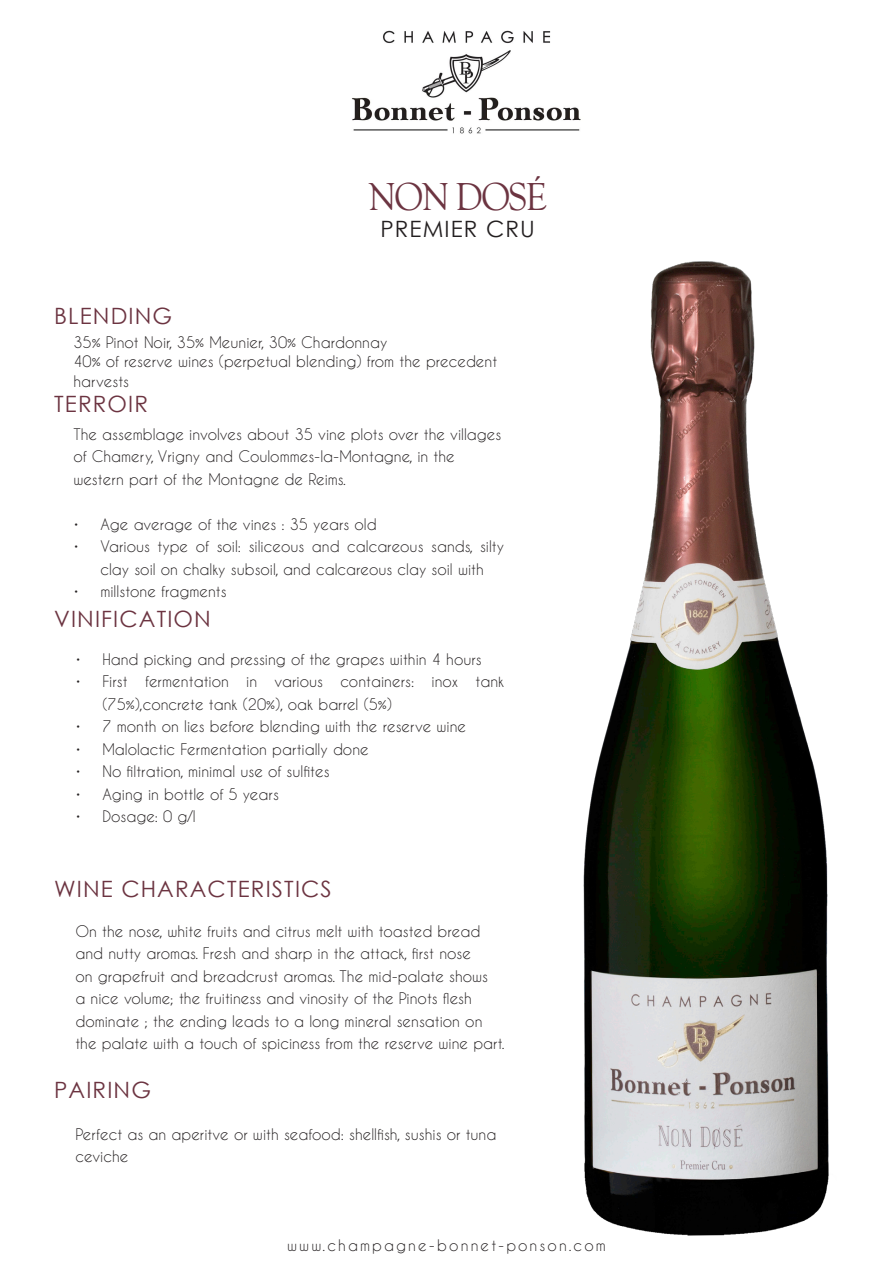
<style>
.page{position:relative;width:893px;height:1263px;background:#fff}
.page>*{position:absolute;margin:0;border:0;box-sizing:border-box;transform-origin:0 0}
.Titre{font:40.2px "Goudy Old Style T";letter-spacing:-.05em;color:#6c3441;scale:.93 1}
.Titre-2{font:22.5px "Century Gothic";letter-spacing:.05em;color:#6c3441}
.Titre-3{font:22.5px "Century Gothic";letter-spacing:.05em;color:#231f20}
.tEXTE{font:15px/22.5px "Caviar Dreams";color:#231f20;text-align:center}
.tEXTE-2{font:15px "Caviar Dreams";letter-spacing:.14em;color:#231f20}
</style>
<div class="page">
<img style="left:583px;top:261px;width:246px;height:975px">
<img style="left:351px;top:30px;width:230px;height:104px">
<p class="Titre" style="left:368px;top:175px;width:194px">NON DOSÉ</p>
<p class="Titre-3" style="left:380px;top:213px;width:156px">PREMIER CRU</p>
<p class="Titre-2" style="left:54px;top:301px;width:119px">BLENDING</p>
<p class="tEXTE" style="left:73px;top:330px;width:315px">35% Pinot Noir, 35% Meunier, 30% Chardonnay</p>
<p class="tEXTE" style="left:73px;top:350px;width:425px">40% of reserve wines (perpetual blending) from the precedent</p>
<p class="tEXTE" style="left:73px;top:369px;width:57px">harvests</p>
<p class="Titre-2" style="left:54px;top:388px;width:96px">TERROIR</p>
<p class="tEXTE" style="left:73px;top:422px;width:429px">The assemblage involves about 35 vine plots over the villages</p>
<p class="tEXTE" style="left:73px;top:445px;width:383px">of Chamery, Vrigny and Coulommes-la-Montagne, in the</p>
<p class="tEXTE" style="left:73px;top:467px;width:274px">western part of the Montagne de Reims.</p>
<p class="tEXTE" style="left:73px;top:512px;width:305px">• Age average of the vines : 35 years old</p>
<p class="tEXTE" style="left:73px;top:535px;width:432px">• Various type of soil: siliceous and calcareous sands, silty clay soil on chalky subsoil, and calcareous clay soil with</p>
<p class="tEXTE" style="left:73px;top:580px;width:155px">• millstone fragments</p>
<p class="Titre-2" style="left:54px;top:603px;width:158px">VINIFICATION</p>
<p class="tEXTE" style="left:75px;top:647px;width:408px">• Hand picking and pressing of the grapes within 4 hours</p>
<p class="tEXTE" style="left:102px;top:670px;width:403px;text-align:left;text-indent:-27px">• First fermentation in various containers: inox tank (75%),concrete tank (20%), oak barrel (5%)</p>
<p class="tEXTE" style="left:75px;top:715px;width:392px">• 7 month on lies before blending with the reserve wine</p>
<p class="tEXTE" style="left:75px;top:737px;width:295px">• Malolactic Fermentation partially done</p>
<p class="tEXTE" style="left:75px;top:760px;width:256px">• No filtration, minimal use of sulfites</p>
<p class="tEXTE" style="left:75px;top:782px;width:205px">• Aging in bottle of 5 years</p>
<p class="tEXTE" style="left:75px;top:805px;width:122px">• Dosage: 0 g/l</p>
<p class="Titre-2" style="left:54px;top:873px;width:279px">WINE CHARACTERISTICS</p>
<p class="tEXTE" style="left:75px;top:919px;width:407px">On the nose, white fruits and citrus melt with toasted bread</p>
<p class="tEXTE" style="left:75px;top:942px;width:397px">and nutty aromas. Fresh and sharp in the attack, first nose</p>
<p class="tEXTE" style="left:75px;top:964px;width:414px">on grapefruit and breadcrust aromas. The mid-palate shows</p>
<p class="tEXTE" style="left:75px;top:987px;width:398px">a nice volume; the fruitiness and vinosity of the Pinots flesh</p>
<p class="tEXTE" style="left:75px;top:1009px;width:409px">dominate ; the ending leads to a long mineral sensation on</p>
<p class="tEXTE" style="left:75px;top:1032px;width:431px">the palate with a touch of spiciness from the reserve wine part.</p>
<p class="Titre-2" style="left:54px;top:1074px;width:98px">PAIRING</p>
<p class="tEXTE" style="left:75px;top:1123px;width:422px">Perfect as an aperitve or with seafood: shellfish, sushis or tuna</p>
<p class="tEXTE" style="left:75px;top:1145px;width:55px">ceviche</p>
<p class="tEXTE-2" style="left:287px;top:1236px;width:320px">www.champagne-bonnet-ponson.com</p>
</div>
